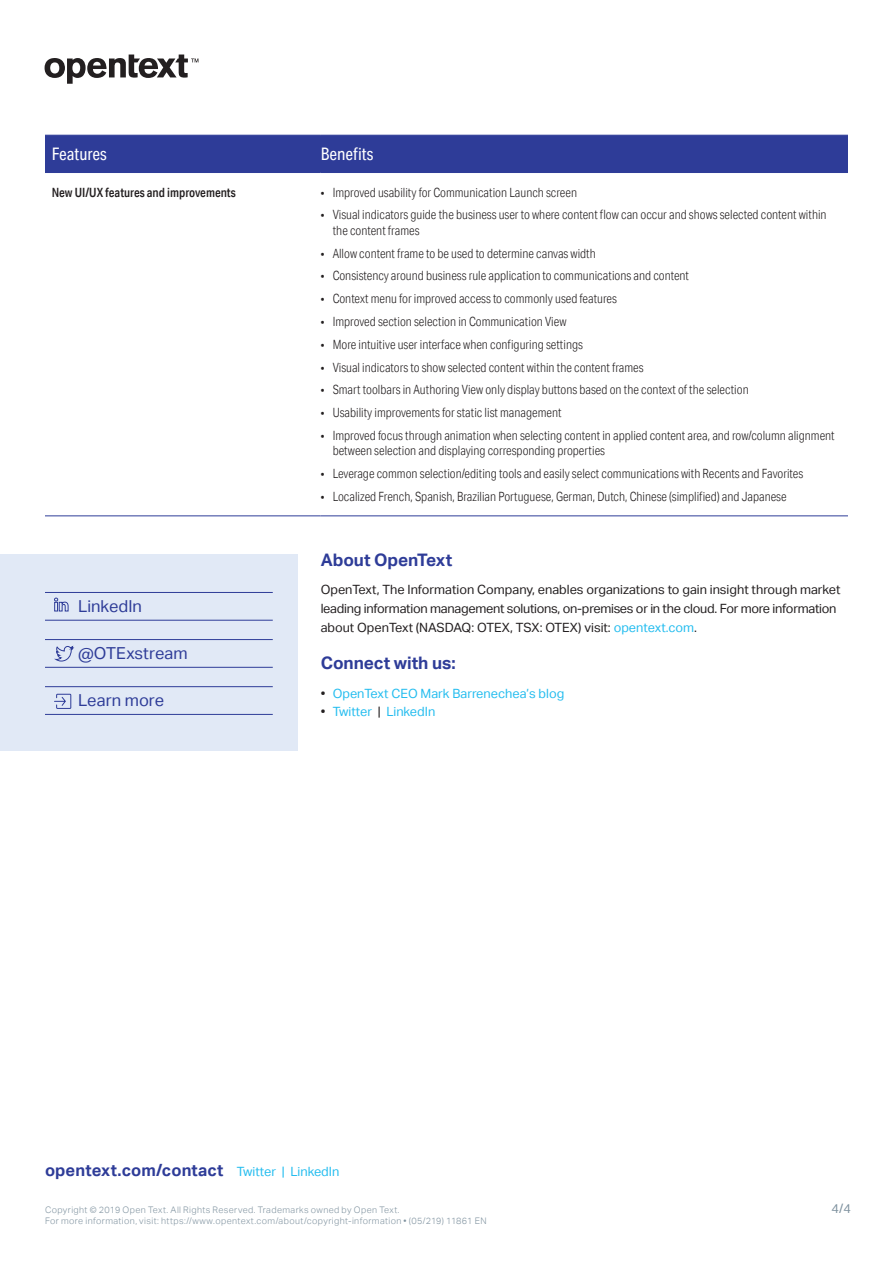
<style>
.page{position:relative;width:893px;height:1263px;background:#fff}
.page>*{position:absolute;margin:0;border:0;box-sizing:border-box;transform-origin:0 0}
.t1{font:700 17.25px "Aktiv Grotesk";color:#2e3c98}
.Table_H1{font:17.25px "Aktiv Grotesk Cd";color:#fff}
.Links_-_last_page{font:16.5px "Aktiv Grotesk";letter-spacing:.005em;color:#2e3c98}
.t2{font:700 16.5px "Aktiv Grotesk";letter-spacing:.005em;color:#2e3c98}
.t3{font:300 12.75px/15.3px "Aktiv Grotesk Cd";color:#231f20}
.Body{font:12.75px/18.8px "Aktiv Grotesk";letter-spacing:-.01em;color:#231f20}
.t4{font:12.75px "Aktiv Grotesk";color:#25bdef}
.Table_H2{font:500 12.75px "Aktiv Grotesk Cd";color:#231f20}
.t5{font:12.75px "Aktiv Grotesk";color:#7f929f}
.t6{font:300 9px/10.8px "Aktiv Grotesk";letter-spacing:.04em;color:#7f929f}
.s1{color:#25bdef}
.s2{color:#231f20}
</style>
<div class="page">
<svg style="left:45px;top:55px;width:153px;height:29px"></svg>
<div style="left:45px;top:136px;width:803px;height:36px;background:#2e3c98"></div>
<hr style="left:45px;top:135px;width:276px;height:1px;background:#2e3c98">
<hr style="left:321px;top:135px;width:527px;height:1px;background:#2e3c98">
<hr style="left:45px;top:172px;width:276px;height:1px;background:#2e3c98">
<hr style="left:321px;top:172px;width:527px;height:1px;background:#2e3c98">
<hr style="left:45px;top:516px;width:276px;height:1px;background:#2e3c98">
<hr style="left:321px;top:516px;width:527px;height:1px;background:#2e3c98">
<div style="left:0;top:554px;width:297px;height:196px;background:#e1e9f6"></div>
<hr style="left:45px;top:592px;width:228px;height:1px;background:#2e3c98">
<hr style="left:45px;top:620px;width:228px;height:1px;background:#2e3c98">
<hr style="left:45px;top:639px;width:228px;height:1px;background:#2e3c98">
<hr style="left:45px;top:667px;width:228px;height:1px;background:#2e3c98">
<hr style="left:45px;top:686px;width:228px;height:1px;background:#2e3c98">
<hr style="left:45px;top:714px;width:228px;height:1px;background:#2e3c98">
<svg style="left:54px;top:598px;width:15px;height:14px"></svg>
<svg style="left:54px;top:645px;width:20px;height:17px"></svg>
<svg style="left:54px;top:693px;width:18px;height:16px"></svg>
<p class="Table_H1" style="left:52px;top:144px;width:56px">Features</p>
<p class="Table_H1" style="left:321px;top:144px;width:54px">Benefits</p>
<p class="Table_H2" style="left:52px;top:184px;width:185px">New UI/UX features and improvements</p>
<p class="t3" style="left:321px;top:184px;width:258px">• Improved usability for Communication Launch screen</p>
<p class="t3" style="left:333px;top:207px;width:495px;text-indent:-12px">• Visual indicators guide the business user to where content flow can occur and shows selected content within the content frames</p>
<p class="t3" style="left:321px;top:245px;width:277px">• Allow content frame to be used to determine canvas width</p>
<p class="t3" style="left:321px;top:268px;width:370px">• Consistency around business rule application to communications and content</p>
<p class="t3" style="left:321px;top:291px;width:298px">• Context menu for improved access to commonly used features</p>
<p class="t3" style="left:321px;top:314px;width:247px">• Improved section selection in Communication View</p>
<p class="t3" style="left:321px;top:336px;width:264px">• More intuitive user interface when configuring settings</p>
<p class="t3" style="left:321px;top:359px;width:324px">• Visual indicators to show selected content within the content frames</p>
<p class="t3" style="left:321px;top:382px;width:430px">• Smart toolbars in Authoring View only display buttons based on the context of the selection</p>
<p class="t3" style="left:321px;top:405px;width:242px">• Usability improvements for static list management</p>
<p class="t3" style="left:333px;top:428px;width:504px;text-indent:-12px">• Improved focus through animation when selecting content in applied content area, and row/column alignment between selection and displaying corresponding properties</p>
<p class="t3" style="left:321px;top:466px;width:484px">• Leverage common selection/editing tools and easily select communications with Recents and Favorites</p>
<p class="t3" style="left:321px;top:489px;width:467px">• Localized French, Spanish, Brazilian Portuguese, German, Dutch, Chinese (simplified) and Japanese</p>
<p class="Links_-_last_page" style="left:78px;top:596px;width:65px">LinkedIn</p>
<p class="Links_-_last_page" style="left:78px;top:643px;width:111px">@OTExstream</p>
<p class="Links_-_last_page" style="left:78px;top:690px;width:88px">Learn more</p>
<h3 class="t1" style="left:321px;top:550px;width:133px">About OpenText</h3>
<p class="Body" style="left:321px;top:581px;width:521px">OpenText, The Information Company, enables organizations to gain insight through market leading information management solutions, on-premises or in the cloud. For more information about OpenText (NASDAQ: OTEX, TSX: OTEX) visit: <span class="s1">opentext.com</span>.</p>
<h3 class="t1" style="left:321px;top:653px;width:137px">Connect with us:</h3>
<p class="t4" style="left:321px;top:686px;width:245px"><span class="s2">•</span> OpenText CEO Mark Barrenechea’s blog</p>
<p class="t4" style="left:321px;top:704px;width:116px"><span class="s2">•</span> Twitter <span class="s2">|</span> LinkedIn</p>
<p class="t2" style="left:45px;top:1160px;width:180px">opentext.com/contact</p>
<p class="t6" style="left:45px;top:1204px;width:443px">Copyright © 2019 Open Text. All Rights Reserved. Trademarks owned by Open Text.<br>For more information, visit: https://www.opentext.com/about/copyright-information • (05/219) 11861 EN</p>
<p class="t4" style="left:237px;top:1164px;width:104px">Twitter | LinkedIn</p>
<p class="t5" style="left:832px;top:1201px;width:21px">4/4</p>
</div>
